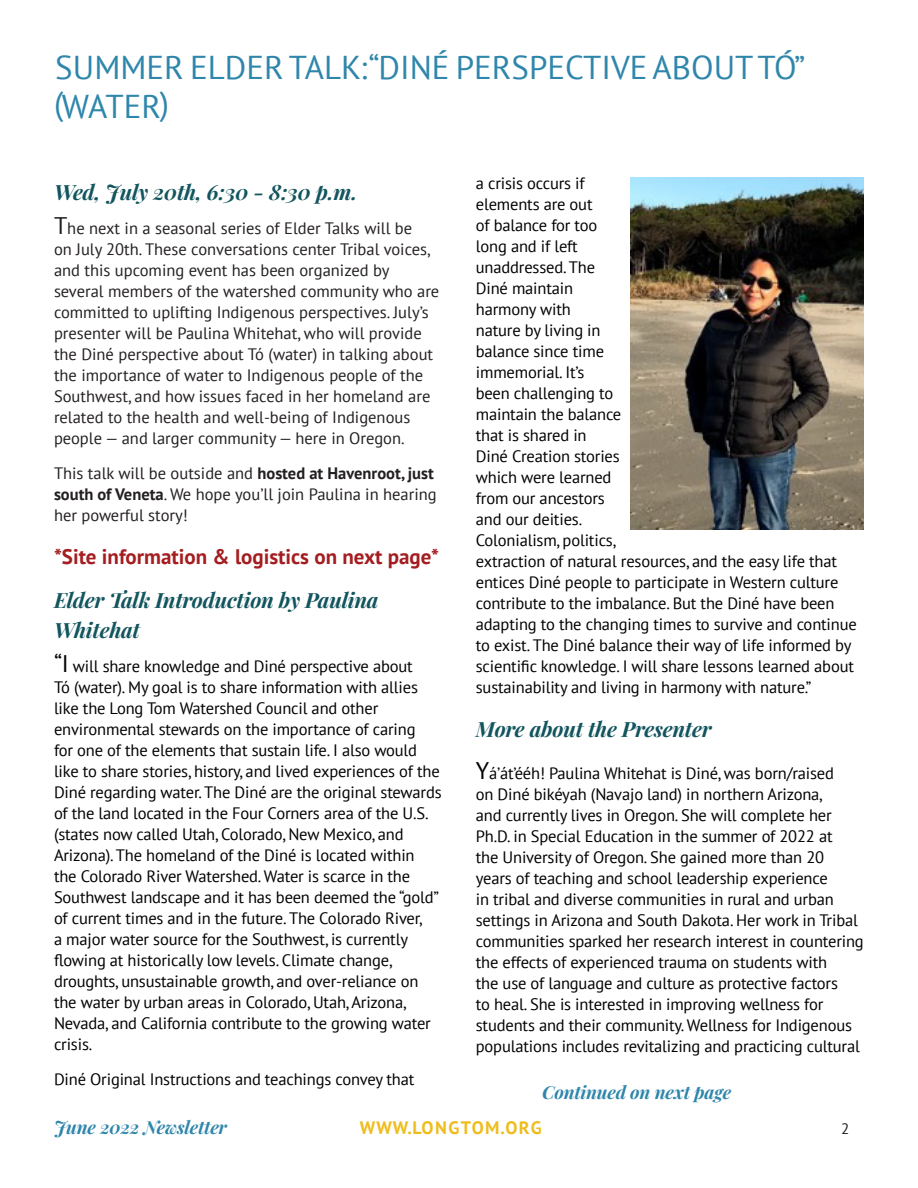
<style>
.page{position:relative;width:918px;height:1188px;background:#fff}
.page>*{position:absolute;margin:0;border:0;box-sizing:border-box;transform-origin:0 0}
.t1{font:33px/39.6px "PT Sans";color:#2f86ab}
.t2{font:italic 700 21px/30px "Playfair Display";letter-spacing:-.01em;color:#13555e}
.t3{font:700 21px "PT Sans";color:#a41d20}
.t4{font:italic 700 18px "Playfair Display";letter-spacing:-.01em;color:#2f86ab}
.t5{font:700 18px "PT Sans";letter-spacing:.065em;color:#eebd1d}
.t6{font:16.5px/21px "PT Sans";letter-spacing:-.01em;color:#000}
.t7{font:16.5px/21px "PT Sans";color:#231f20}
.t8{font:15px "PT Sans";color:#231f20}
.s1{font-size:24px}
.s2{font-weight:700}
</style>
<div class="page">
<img style="left:630px;top:177px;width:234px;height:352px">
<p class="t1" style="left:54px;top:47px;width:753px">SUMMER ELDER TALK:“DINÉ PERSPECTIVE ABOUT TÓ” (WATER)</p>
<p class="t2" style="left:54px;top:175px;width:305px">Wed, July 20th, 6:30 - 8:30 p.m.</p>
<p class="t7" style="left:54px;top:218px;width:387px"><span class="s1">T</span>he next in a seasonal series of Elder Talks will be<br>on July 20th. These conversations center Tribal voices, and this upcoming event has been organized by several members of the watershed community who are committed to uplifting Indigenous perspectives. July’s presenter will be Paulina Whitehat, who will provide the Diné perspective about Tó (water) in talking about the importance of water to Indigenous people of the Southwest, and how issues faced in her homeland are related to the health and well-being of Indigenous people — and larger community — here in Oregon.</p>
<p class="t7" style="left:54px;top:462px;width:384px">This talk will be outside and <span class="s2">hosted at Havenroot, just south of Veneta</span>. We hope you’ll join Paulina in hearing her powerful story!</p>
<p class="t3" style="left:54px;top:543px;width:387px">*Site information &amp; logistics on next page*</p>
<p class="t2" style="left:54px;top:583px;width:326px">Elder Talk Introduction by Paulina<br>Whitehat</p>
<p class="t6" style="left:54px;top:656px;width:389px"><span class="s1">“I</span> will share knowledge and Diné perspective about<br>Tó (water). My goal is to share information with allies like the Long Tom Watershed Council and other environmental stewards on the importance of caring<br>for one of the elements that sustain life. I also would like to share stories, history, and lived experiences of the Diné regarding water. The Diné are the original stewards of the land located in the Four Corners area of the U.S. (states now called Utah, Colorado, New Mexico, and Arizona). The homeland of the Diné is located within<br>the Colorado River Watershed. Water is scarce in the Southwest landscape and it has been deemed the “gold” of current times and in the future. The Colorado River,<br>a major water source for the Southwest, is currently flowing at historically low levels. Climate change, droughts, unsustainable growth, and over-reliance on the water by urban areas in Colorado, Utah, Arizona, Nevada, and California contribute to the growing water crisis.</p>
<p class="t6" style="left:54px;top:1068px;width:362px">Diné Original Instructions and teachings convey that</p>
<p class="t6" style="left:476px;top:173px;width:382px">a crisis occurs if<br>elements are out<br>of balance for too<br>long and if left<br>unaddressed. The<br>Diné maintain<br>harmony with<br>nature by living in<br>balance since time<br>immemorial. It’s<br>been challenging to<br>maintain the balance<br>that is shared in<br>Diné Creation stories<br>which were learned<br>from our ancestors<br>and our deities.<br>Colonialism, politics,<br>extraction of natural resources, and the easy life that entices Diné people to participate in Western culture contribute to the imbalance. But the Diné have been adapting to the changing times to survive and continue to exist. The Diné balance their way of life informed by scientific knowledge. I will share lessons learned about sustainability and living in harmony with nature.”</p>
<p class="t2" style="left:476px;top:712px;width:237px">More about the Presenter</p>
<p class="t6" style="left:476px;top:762px;width:389px"><span class="s1">Y</span>á’át’ééh! Paulina Whitehat is Diné, was born/raised<br>on Diné bikéyah (Navajo land) in northern Arizona,<br>and currently lives in Oregon. She will complete her Ph.D. in Special Education in the summer of 2022 at<br>the University of Oregon. She gained more than 20 years of teaching and school leadership experience<br>in tribal and diverse communities in rural and urban settings in Arizona and South Dakota. Her work in Tribal communities sparked her research interest in countering the effects of experienced trauma on students with<br>the use of language and culture as protective factors<br>to heal. She is interested in improving wellness for students and their community. Wellness for Indigenous populations includes revitalizing and practicing cultural</p>
<p class="t4" style="left:542px;top:1079px;width:191px">Continued on next page</p>
<p class="t4" style="left:54px;top:1113px;width:175px">June 2022 Newsletter</p>
<p class="t5" style="left:360px;top:1115px;width:183px">WWW.LONGTOM.ORG</p>
<p class="t8" style="left:841px;top:1119px;width:10px">2</p>
</div>
